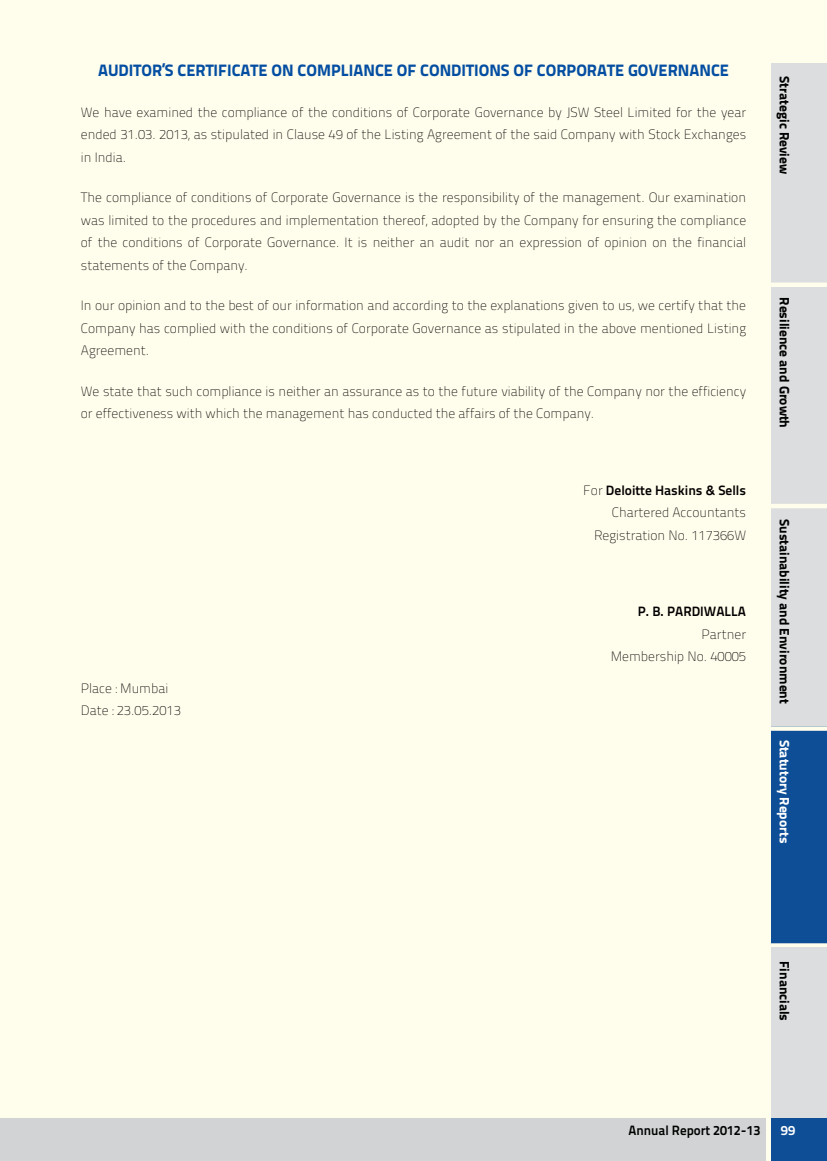
<style>
.page{position:relative;width:827px;height:1161px;background:#fff}
.page>*{position:absolute;margin:0;border:0;box-sizing:border-box;transform-origin:0 0}
.t1{font:16.5px "Titillium Text 25 L 999 wt";color:#034ea2}
.t2{font:13.5px/22.5px "Titillium Text 25 L 1 wt";color:#000;text-align:justify}
.t3{font:13.5px "Titillium Text 25 L 999 wt";color:#000}
.t4{font:13.5px "Titillium Text 25 L 800 wt";color:#000}
.t5{font:13.5px "Titillium Text 25 L 999 wt";color:#fff}
.t6{font:13.5px "Titillium Text 25 L 800 wt";color:#fff}
.s1{font-family:"Titillium Text 25 L 800 wt"}
</style>
<div class="page">
<div style="left:0;top:0;width:826px;height:1161px;background:#fffdeb"></div>
<div style="left:0;top:1118px;width:765px;height:43px;background:#d1d3d4"></div>
<div style="left:770px;top:63px;width:56px;height:222px;background:#dcddde"></div>
<div style="left:770px;top:505px;width:56px;height:222px;background:#dcddde"></div>
<div style="left:770px;top:726px;width:56px;height:222px;background:#0e4e96"></div>
<div style="left:770px;top:284px;width:56px;height:222px;background:#dcddde"></div>
<hr style="left:767px;top:283px;width:59px;height:4px;background:#fffdeb">
<hr style="left:767px;top:504px;width:59px;height:4px;background:#fffdeb">
<div style="left:767px;top:726px;width:59px;height:5px;background:#fffdeb"></div>
<div style="left:767px;top:943px;width:59px;height:5px;background:#fffdeb"></div>
<div style="left:770px;top:947px;width:56px;height:188px;background:#dcddde"></div>
<div style="left:770px;top:1118px;width:56px;height:43px;background:#0e4e96"></div>
<p class="t1" style="left:98px;top:57px;width:153px">AUDITOR’S CERTIFICATE</p>
<p class="t1" style="left:271px;top:57px;width:47px">ON COMP</p>
<p class="t1" style="left:340px;top:57px;width:216px">LIANCE OF CON DITIONS OF CORPORATE</p>
<p class="t1" style="left:627px;top:57px;width:42px">GOVERNAN</p>
<p class="t1" style="left:710px;top:57px;width:18px">CE</p>
<p class="t2" style="left:81px;top:100px;width:666px">We have examined the compliance of the conditions of Corporate Governance by JSW Steel Limited for the year ended 31.03. 2013, as stipulated in Clause 49 of the Listing Agreement of the said Company with Stock Exchanges in India.</p>
<p class="t2" style="left:81px;top:186px;width:666px">The compliance of conditions of Corporate Governance is the responsibility of the management. Our examination was limited to the procedures and implementation thereof, adopted by the Company for ensuring the compliance of the conditions of Corporate Governance. It is neither an audit nor an expression of opinion on the financial statements of the Company.</p>
<p class="t2" style="left:81px;top:294px;width:666px">In our opinion and to the best of our information and according to the explanations given to us, we certify that the Company has complied with the conditions of Corporate Governance as stipulated in the above mentioned Listing Agreement.</p>
<p class="t2" style="left:81px;top:379px;width:666px">We state that such compliance is neither an assurance as to the future viability of the Company nor the efficiency or effectiveness with which the management has conducted the affairs of the Company.</p>
<p class="t2" style="left:590px;top:478px;width:157px;text-align:right">or <span class="s1">Deloitte Haskins &amp; Sells<br></span>Chartered Accountants<br>Registration No. 117366W</p>
<p class="t2" style="left:81px;top:676px;width:101px">Place : Mumbai<br>Date : 23.05.2013</p>
<p class="t2" style="left:610px;top:600px;width:137px;text-align:right"><span class="s1">P. B. PARDIWALLA<br></span>Partner<br>Membership No. 40005</p>
<p class="t3" style="left:794px;top:76px;width:99px;rotate:90deg">Strategic Review</p>
<p class="t3" style="left:794px;top:297px;width:132px;rotate:90deg">Resilience and Growth</p>
<p class="t3" style="left:794px;top:519px;width:186px;rotate:90deg">Sustainability and Environment</p>
<p class="t5" style="left:794px;top:740px;width:105px;rotate:90deg">Statutory Reports</p>
<p class="t3" style="left:794px;top:961px;width:62px;rotate:90deg">Financials</p>
<p class="t4" style="left:628px;top:1120px;width:133px">Annual Report 2012-13</p>
<p class="t6" style="left:780px;top:1120px;width:16px">99</p>
</div>
